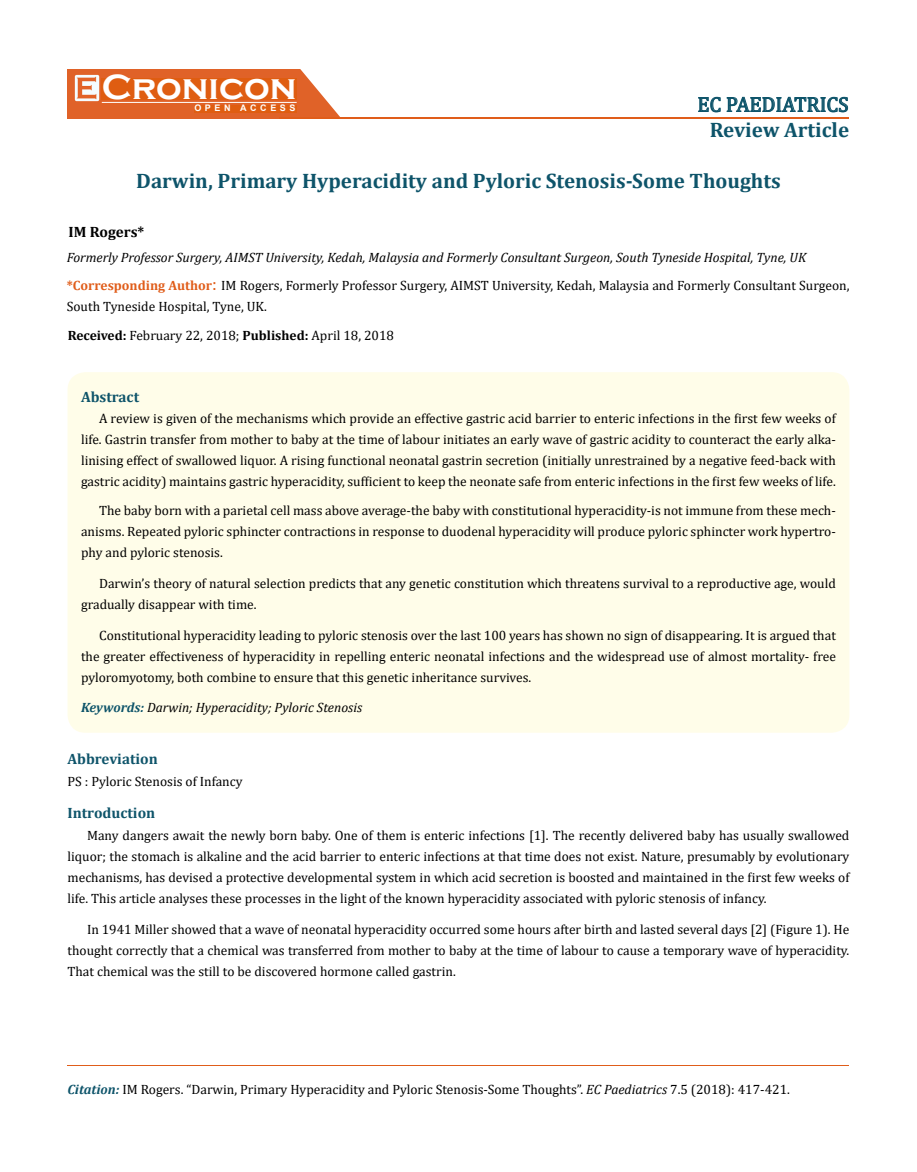
<style>
.page{position:relative;width:917px;height:1172px;background:#fff}
.page>*{position:absolute;margin:0;border:0;box-sizing:border-box;transform-origin:0 0}
.t1{font:700 36px "Copperplate Gothic";color:#fff}
.t2{font:700 21px "Cambria";color:#0e546a}
.t3{font:21px "Cambria";color:#0e546a}
.t4{font:700 15px "Cambria";color:#0e546a}
.t5{font:700 15px "Cambria";color:#000}
.t6{font:13.5px/21px "Cambria";color:#000;text-align:justify}
.t7{font:italic 13.5px "Cambria";color:#000}
.t8{font:700 9px "Arial";letter-spacing:.4em;color:#fff}
.s1{font-weight:700;color:#e05d1a}
.s2{font-size:18px;color:#e05d1a}
.s3{font-weight:700}
.s4{font-weight:700;color:#0e546a}
.s5{font-weight:700;font-style:italic;color:#0e546a}
.s6{font-style:italic}
</style>
<div class="page">
<div style="left:67px;top:70px;width:290px;height:49px;background:#e06228"></div>
<svg style="left:300px;top:69px;width:90px;height:49px"></svg>
<img style="left:75px;top:75px;width:24px;height:26px">
<div style="left:102px;top:79px;width:195px;height:21px;background:#df5d11"></div>
<div style="left:194px;top:105px;width:103px;height:7px;background:#df5d11"></div>
<svg style="left:698px;top:97px;width:150px;height:15px"></svg>
<hr style="left:102px;top:102px;width:194px;height:1px;background:#fff">
<hr style="left:279px;top:118px;width:569px;height:1px;background:#e05d1a">
<hr style="left:67px;top:1065px;width:782px;height:1px;background:#e05d1a">
<div style="left:67px;top:372px;width:782px;height:360px;background:#fffde9;border-radius:18px"></div>
<h1 class="t1" style="left:102px;top:68px;width:196px">Cronicon</h1>
<p class="t8" style="left:194px;top:102px;width:103px">OPEN ACCESS</p>
<h2 class="t3" style="left:697px;top:92px;width:153px">EC PAEDIATRICS</h2>
<h2 class="t2" style="left:709px;top:115px;width:141px">Review Article</h2>
<h2 class="t2" style="left:136px;top:166px;width:646px">Darwin, Primary Hyperacidity and Pyloric Stenosis-Some Thoughts</h2>
<p class="t5" style="left:69px;top:222px;width:77px">IM Rogers*</p>
<p class="t7" style="left:67px;top:247px;width:741px">Formerly Professor Surgery, AIMST University, Kedah, Malaysia and Formerly Consultant Surgeon, South Tyneside Hospital, Tyne, UK</p>
<p class="t6" style="left:67px;top:274px;width:784px"><span class="s1">*Corresponding Author</span><span class="s2">:</span> IM Rogers, Formerly Professor Surgery, AIMST University, Kedah, Malaysia and Formerly Consultant Surgeon,<br>South Tyneside Hospital, Tyne, UK.</p>
<p class="t6" style="left:68px;top:325px;width:328px"><span class="s3">Received:</span> February 22, 2018; <span class="s3">Published:</span> April 18, 2018</p>
<p class="t4" style="left:81px;top:386px;width:60px">Abstract</p>
<p class="t6" style="left:81px;top:408px;width:756px;text-indent:18px">A review is given of the mechanisms which provide an effective gastric acid barrier to enteric infections in the first few weeks of life. Gastrin transfer from mother to baby at the time of labour initiates an early wave of gastric acidity to counteract the early alka&shy;linising effect of swallowed liquor. A rising functional neonatal gastrin secretion (initially unrestrained by a negative feed-back with gastric acidity) maintains gastric hyperacidity, sufficient to keep the neonate safe from enteric infections in the first few weeks of life.</p>
<p class="t6" style="left:81px;top:500px;width:756px;text-indent:18px">The baby born with a parietal cell mass above average-the baby with constitutional hyperacidity-is not immune from these mech&shy;anisms. Repeated pyloric sphincter contractions in response to duodenal hyperacidity will produce pyloric sphincter work hypertro&shy;phy and pyloric stenosis.</p>
<p class="t6" style="left:81px;top:572px;width:756px;text-indent:18px">Darwin’s theory of natural selection predicts that any genetic constitution which threatens survival to a reproductive age, would gradually disappear with time.</p>
<p class="t6" style="left:81px;top:624px;width:756px;text-indent:18px">Constitutional hyperacidity leading to pyloric stenosis over the last 100 years has shown no sign of disappearing. It is argued that the greater effectiveness of hyperacidity in repelling enteric neonatal infections and the widespread use of almost mortality- free pyloromyotomy, both combine to ensure that this genetic inheritance survives.</p>
<p class="t7" style="left:81px;top:698px;width:282px"><span class="s4">Keywords:</span> Darwin; Hyperacidity; Pyloric Stenosis</p>
<p class="t4" style="left:67px;top:748px;width:92px">Abbreviation</p>
<p class="t6" style="left:67px;top:770px;width:176px">PS : Pyloric Stenosis of Infancy</p>
<p class="t4" style="left:67px;top:802px;width:89px">Introduction</p>
<p class="t6" style="left:67px;top:824px;width:783px;text-indent:19px">Many dangers await the newly born baby. One of them is enteric infections [1]. The recently delivered baby has usually swallowed liquor; the stomach is alkaline and the acid barrier to enteric infections at that time does not exist. Nature, presumably by evolutionary mechanisms, has devised a protective developmental system in which acid secretion is boosted and maintained in the first few weeks of life. This article analyses these processes in the light of the known hyperacidity associated with pyloric stenosis of infancy.</p>
<p class="t6" style="left:67px;top:919px;width:783px;text-indent:19px">In 1941 Miller showed that a wave of neonatal hyperacidity occurred some hours after birth and lasted several days [2] (Figure 1). He thought correctly that a chemical was transferred from mother to baby at the time of labour to cause a temporary wave of hyperacidity.<br>That chemical was the still to be discovered hormone called gastrin.</p>
<p class="t6" style="left:67px;top:1078px;width:724px"><span class="s5">Citation:</span> IM Rogers. “Darwin, Primary Hyperacidity and Pyloric Stenosis-Some Thoughts”. <span class="s6">EC Paediatrics</span> 7.5 (2018): 417-421.</p>
</div>
